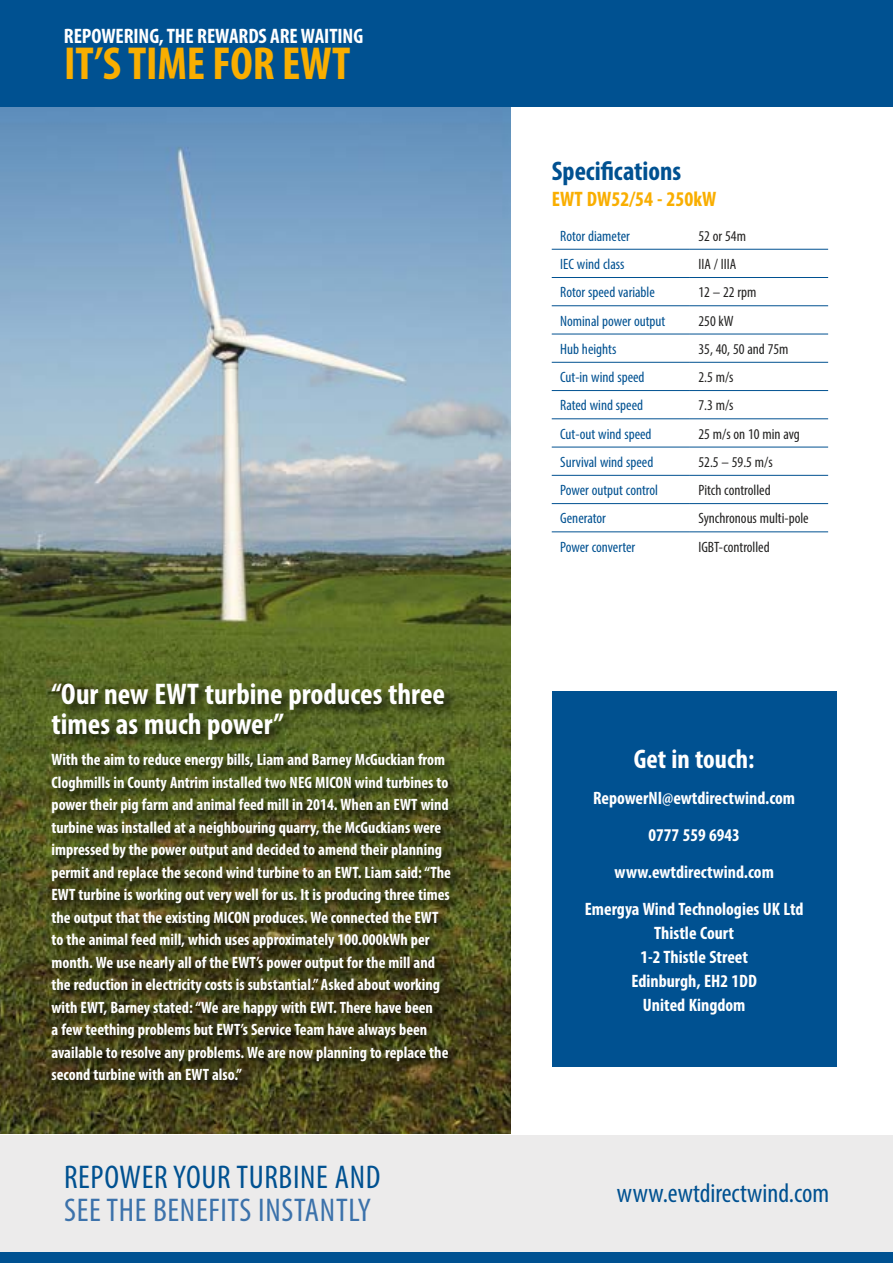
<style>
.page{position:relative;width:893px;height:1263px;background:#fff}
.page>*{position:absolute;margin:0;border:0;box-sizing:border-box;transform-origin:0 0}
.t1{font:700 condensed 46.5px "Myriad Pro";letter-spacing:-.005em;color:#f9ae00}
.t2{font:condensed 33px "Myriad Pro";letter-spacing:.02em;color:#3c72ab}
.t3{font:condensed 33px "Myriad Pro";letter-spacing:.02em;color:#005191}
.t4{font:700 condensed 30px/30px "Myriad Pro";color:#fff}
.t5{font:condensed 27px "Myriad Pro";color:#005191}
.t6{font:700 condensed 27px "Myriad Pro";color:#005191}
.t7{font:700 condensed 27px "Myriad Pro";color:#fff}
.t8{font:700 condensed 21px "Myriad Pro";letter-spacing:-.005em;color:#fff}
.t9{font:700 condensed 21px "Myriad Pro";color:#f9ae00}
.t10{font:700 condensed 18px/36.8px "Myriad Pro";color:#fff;text-align:center}
.t11{font:700 condensed 16.5px/22.5px "Myriad Pro";color:#fff}
.t12{font:condensed 15px "Myriad Pro";color:#005191}
.t13{font:condensed 15px "Myriad Pro";color:#242322}
</style>
<div class="page">
<hr style="left:892px;top:0;width:1px;height:1146px;background:#005191">
<div style="left:0;top:1135px;width:893px;height:128px;background:#ecebeb"></div>
<div style="left:0;top:1252px;width:893px;height:11px;background:#005191"></div>
<img style="left:0;top:106px;width:511px;height:1027px">
<div style="left:49px;top:681px;width:415px;height:412px;background:#000;opacity:.75"></div>
<div style="left:552px;top:691px;width:285px;height:375px;background:#005191"></div>
<hr style="left:552px;top:249px;width:138px;height:1px;background:#005191">
<hr style="left:690px;top:249px;width:138px;height:1px;background:#005191">
<hr style="left:552px;top:277px;width:138px;height:1px;background:#005191">
<hr style="left:690px;top:277px;width:138px;height:1px;background:#005191">
<hr style="left:552px;top:305px;width:138px;height:1px;background:#005191">
<hr style="left:690px;top:305px;width:138px;height:1px;background:#005191">
<hr style="left:552px;top:334px;width:138px;height:1px;background:#005191">
<hr style="left:552px;top:362px;width:138px;height:1px;background:#005191">
<hr style="left:552px;top:390px;width:138px;height:1px;background:#005191">
<hr style="left:690px;top:334px;width:138px;height:1px;background:#005191">
<hr style="left:690px;top:362px;width:138px;height:1px;background:#005191">
<hr style="left:690px;top:390px;width:138px;height:1px;background:#005191">
<hr style="left:552px;top:419px;width:138px;height:1px;background:#005191">
<hr style="left:690px;top:419px;width:138px;height:1px;background:#005191">
<hr style="left:552px;top:447px;width:138px;height:1px;background:#005191">
<hr style="left:690px;top:447px;width:138px;height:1px;background:#005191">
<hr style="left:552px;top:475px;width:138px;height:1px;background:#005191">
<hr style="left:690px;top:475px;width:138px;height:1px;background:#005191">
<hr style="left:552px;top:503px;width:138px;height:1px;background:#005191">
<hr style="left:690px;top:503px;width:138px;height:1px;background:#005191">
<hr style="left:552px;top:532px;width:138px;height:1px;background:#005191">
<hr style="left:690px;top:532px;width:138px;height:1px;background:#005191">
<div style="left:0;top:0;width:893px;height:106px;background:#005191"></div>
<p class="t8" style="left:64px;top:23px;width:301px">REPOWERING, THE REWARDS ARE WAITING</p>
<h1 class="t1" style="left:64px;top:34px;width:288px">IT’S TIME FOR EWT</h1>
<h3 class="t6" style="left:552px;top:154px;width:131px">Specifications</h3>
<p class="t9" style="left:552px;top:186px;width:166px">EWT DW52/54 - 250kW</p>
<p class="t12" style="left:560px;top:227px;width:71px">Rotor diameter</p>
<p class="t13" style="left:698px;top:227px;width:49px">52 or 54m</p>
<p class="t12" style="left:560px;top:255px;width:66px">IEC wind class</p>
<p class="t13" style="left:698px;top:255px;width:39px">IIA / IIIA</p>
<p class="t12" style="left:560px;top:283px;width:96px">Rotor speed variable</p>
<p class="t13" style="left:698px;top:283px;width:60px">12 – 22 rpm</p>
<p class="t12" style="left:560px;top:311px;width:107px">Nominal power output</p>
<p class="t13" style="left:698px;top:311px;width:37px">250 kW</p>
<p class="t12" style="left:560px;top:340px;width:58px">Hub heights</p>
<p class="t13" style="left:698px;top:340px;width:92px">35, 40, 50 and 75m</p>
<p class="t12" style="left:560px;top:368px;width:86px">Cut-in wind speed</p>
<p class="t13" style="left:698px;top:368px;width:37px">2.5 m/s</p>
<p class="t12" style="left:560px;top:396px;width:84px">Rated wind speed</p>
<p class="t13" style="left:698px;top:396px;width:37px">7.3 m/s</p>
<p class="t12" style="left:560px;top:425px;width:93px">Cut-out wind speed</p>
<p class="t13" style="left:698px;top:425px;width:103px">25 m/s on 10 min avg</p>
<p class="t12" style="left:560px;top:453px;width:95px">Survival wind speed</p>
<p class="t13" style="left:698px;top:453px;width:76px">52.5 – 59.5 m/s</p>
<p class="t12" style="left:560px;top:481px;width:99px">Power output control</p>
<p class="t13" style="left:698px;top:481px;width:74px">Pitch controlled</p>
<p class="t12" style="left:560px;top:509px;width:47px">Generator</p>
<p class="t13" style="left:698px;top:509px;width:112px">Synchronous multi-pole</p>
<p class="t12" style="left:560px;top:538px;width:77px">Power converter</p>
<p class="t13" style="left:698px;top:538px;width:73px">IGBT-controlled</p>
<h3 class="t4" style="left:52px;top:679px;width:395px">“Our new EWT turbine produces three times as much power”</h3>
<p class="t11" style="left:52px;top:748px;width:401px">With the aim to reduce energy bills, Liam and Barney McGuckian from Cloghmills in County Antrim installed two NEG MICON wind turbines to power their pig farm and animal feed mill in 2014. When an EWT wind turbine was installed at a neighbouring quarry, the McGuckians were impressed by the power output and decided to amend their planning permit and replace the second wind turbine to an EWT. Liam said: “The EWT turbine is working out very well for us. It is producing three times the output that the existing MICON produces. We connected the EWT to the animal feed mill, which uses approximately 100.000kWh per month. We use nearly all of the EWT’s power output for the mill and the reduction in electricity costs is substantial.” Asked about working with EWT, Barney stated: “We are happy with EWT. There have been<br>a few teething problems but EWT’s Service Team have always been available to resolve any problems. We are now planning to replace the second turbine with an EWT also.”</p>
<h3 class="t7" style="left:634px;top:742px;width:122px">Get in touch:</h3>
<p class="t10" style="left:585px;top:779px;width:220px">RepowerNI@ewtdirectwind.com<br>0777 559 6943 www.ewtdirectwind.com<br>Emergya Wind Technologies UK Ltd</p>
<p class="t10" style="left:631px;top:920px;width:127px;line-height:24px">Thistle Court<br>1-2 Thistle Street<br>Edinburgh, EH2 1DD<br>United Kingdom</p>
<h2 class="t3" style="left:64px;top:1157px;width:318px">REPOWER YOUR TURBINE AND</h2>
<h2 class="t2" style="left:64px;top:1190px;width:308px">SEE THE BENEFITS INSTANTLY</h2>
<h3 class="t5" style="left:617px;top:1177px;width:214px">www.ewtdirectwind.com</h3>
</div>
